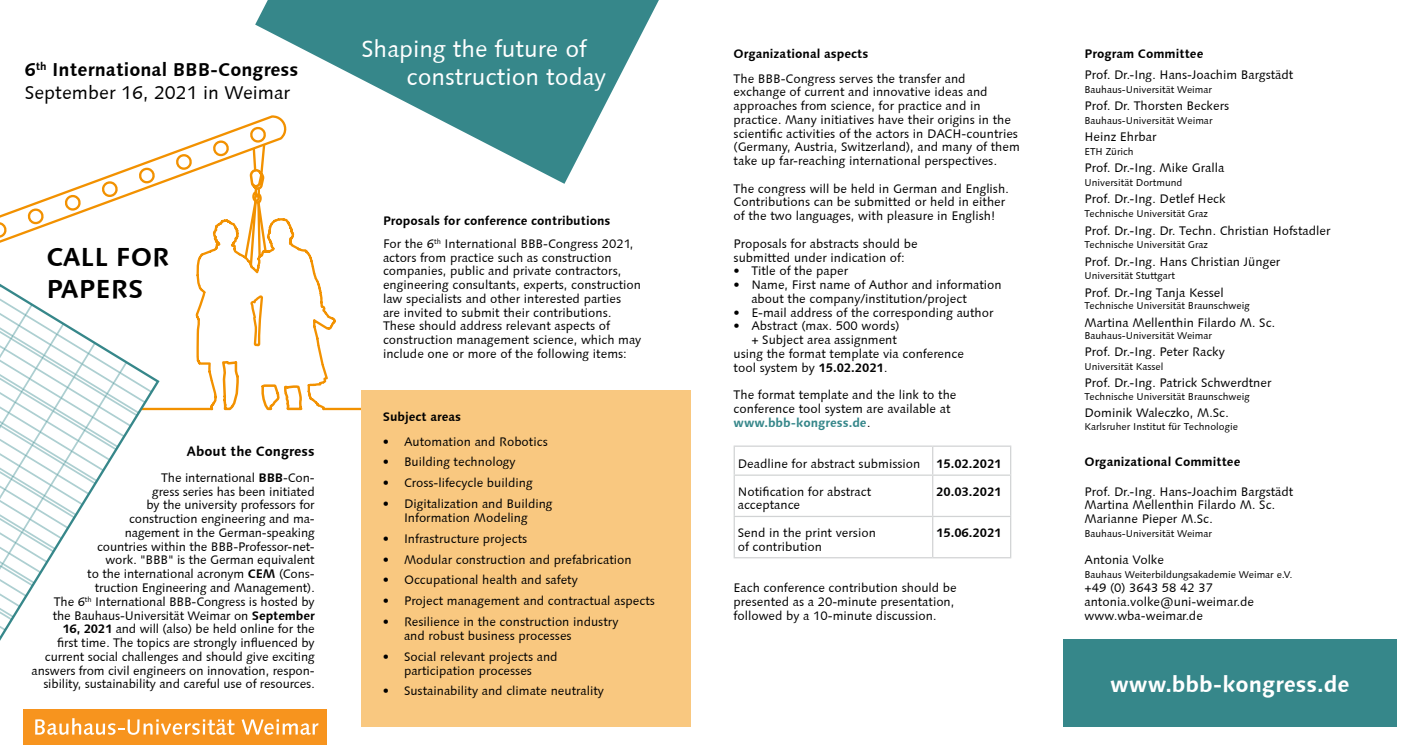
<style>
.page{position:relative;width:1407px;height:745px;background:#fff}
.page>*{position:absolute;margin:0;border:0;box-sizing:border-box;transform-origin:0 0}
.t1{font:700 26.25px/31.5px "Linotype Syntax";color:#000}
.t2{font:23.75px/28.5px "Linotype Syntax";color:#fff}
.t3{font:700 22.5px "Linotype Syntax";color:#fff}
.t4{font:700 18.75px/22.5px "Linotype Syntax";color:#000}
.t5{font:700 13.75px "Linotype Syntax";color:#000}
.t6{font:12.5px/13.8px "Linotype Syntax";color:#000}
.t7{font:700 12.5px "Linotype Syntax";color:#000}
.t8{font:10px "Linotype Syntax";color:#000}
.s1{font-weight:400}
.s2{font-weight:700}
.s3{font-weight:700;color:#36878a}
</style>
<div class="page">
<hr style="left:733px;top:445px;width:200px;height:1px;background:#d1d3d4">
<hr style="left:733px;top:446px;width:2px;height:28px;background:#d1d3d4">
<hr style="left:933px;top:445px;width:78px;height:1px;background:#d1d3d4">
<svg style="left:932px;top:446px;width:1px;height:28px"></svg>
<svg style="left:1010px;top:446px;width:1px;height:28px"></svg>
<hr style="left:733px;top:474px;width:200px;height:1px;background:#d1d3d4">
<hr style="left:733px;top:475px;width:2px;height:40px;background:#d1d3d4">
<hr style="left:933px;top:474px;width:78px;height:1px;background:#d1d3d4">
<hr style="left:932px;top:475px;width:1px;height:40px;background:#d1d3d4">
<hr style="left:1010px;top:475px;width:1px;height:40px;background:#d1d3d4">
<hr style="left:733px;top:515px;width:200px;height:1px;background:#d1d3d4">
<hr style="left:733px;top:516px;width:2px;height:40px;background:#d1d3d4">
<hr style="left:933px;top:515px;width:78px;height:1px;background:#d1d3d4">
<hr style="left:932px;top:516px;width:1px;height:40px;background:#d1d3d4">
<hr style="left:1010px;top:516px;width:1px;height:40px;background:#d1d3d4">
<hr style="left:733px;top:556px;width:200px;height:2px;background:#d1d3d4">
<hr style="left:933px;top:556px;width:78px;height:2px;background:#d1d3d4">
<svg style="left:255px;top:0;width:404px;height:184px;fill:#36878a"></svg>
<div style="left:24px;top:709px;width:303px;height:35px;background:#f7941e"></div>
<svg style="left:35px;top:718px;width:200px;height:16px"></svg>
<svg style="left:242px;top:719px;width:77px;height:15px"></svg>
<div style="left:1063px;top:639px;width:333px;height:87px;background:#36878a"></div>
<svg style="left:305px;top:249px;width:56px;height:161px"></svg>
<div style="left:361px;top:390px;width:330px;height:336px;background:#f9c880"></div>
<svg style="left:0;top:115px;width:305px;height:515px"></svg>
<h3 class="t4" style="left:25px;top:58px;width:275px">6<sup>th</sup> International BBB-Congress<br><span class="s1">September 16, 2021 in Weimar</span></h3>
<h1 class="t1" style="left:46px;top:241px;width:125px">Call for<br>Papers</h1>
<p class="t5" style="left:187px;top:442px;width:129px">About the Congress</p>
<p class="t6" style="left:32px;top:470px;width:285px;text-align:right">The international <span class="s2">BBB</span>-Con-<br>gress series has been initiated<br>by the university professors for<br>construction engineering and ma-<br>nagement in the German-speaking<br>countries within the BBB-Professor-net-<br>work. "BBB" is the German equivalent<br>to the international acronym <span class="s2">CEM</span> (Cons-<br>truction Engineering and Management).<br>The 6<sup>th</sup> International BBB-Congress is hosted by<br>the Bauhaus-Universität Weimar on <span class="s2">September<br>16, 2021</span> and will (also) be held online for the<br>first time. The topics are strongly influenced by current social challenges and should give exciting answers from civil engineers on innovation, respon&shy;sibility, sustainability and careful use of resources.</p>
<h2 class="t2" style="left:406px;top:35px;width:201px;text-indent:-45px">Shaping the future of construction today</h2>
<p class="t6" style="left:383px;top:209px;width:252px;line-height:22.8px"><span class="s2">Proposals for conference contributions<br></span>For the 6<sup>th</sup> International BBB-Congress 2021,</p>
<p class="t6" style="left:383px;top:250px;width:260px">actors from practice such as construction companies, public and private contractors, engineering consultants, experts, construction law specialists and other interested parties are invited to submit their contributions.<br>These should address relevant aspects of construction management science, which may include one or more of the following items:</p>
<p class="t7" style="left:383px;top:408px;width:80px">Subject areas</p>
<p class="t6" style="left:383px;top:434px;width:167px">• Automation and Robotics</p>
<p class="t6" style="left:383px;top:455px;width:134px">• Building technology</p>
<p class="t6" style="left:383px;top:476px;width:151px">• Cross-lifecycle building</p>
<p class="t6" style="left:383px;top:496px;width:171px;text-align:center">• Digitalization and Building<br>Information Modeling</p>
<p class="t6" style="left:383px;top:531px;width:146px">• Infrastructure projects</p>
<p class="t6" style="left:383px;top:552px;width:250px">• Modular construction and prefabrication</p>
<p class="t6" style="left:383px;top:573px;width:197px">• Occupational health and safety</p>
<p class="t6" style="left:383px;top:594px;width:274px">• Project management and contractual aspects</p>
<p class="t6" style="left:404px;top:614px;width:216px;text-indent:-21px">• Resilience in the construction industry and robust business processes</p>
<p class="t6" style="left:383px;top:649px;width:176px;text-align:center">• Social relevant projects and participation processes</p>
<p class="t6" style="left:383px;top:684px;width:223px">• Sustainability and climate neutrality</p>
<p class="t7" style="left:733px;top:46px;width:136px">Organizational aspects</p>
<p class="t6" style="left:733px;top:71px;width:288px">The BBB-Congress serves the transfer and exchange of current and innovative ideas and approaches from science, for practice and in practice. Many initiatives have their origins in the scientific activities of the actors in DACH-countries (Germany, Austria, Switzerland), and many of them take up far-reaching international perspectives.</p>
<p class="t6" style="left:733px;top:181px;width:277px">The congress will be held in German and English.<br>Contributions can be submitted or held in either of the two languages, with pleasure in English!</p>
<p class="t6" style="left:733px;top:236px;width:186px">Proposals for abstracts should be submitted under indication of:</p>
<p class="t6" style="left:733px;top:264px;width:116px">• Title of the paper</p>
<p class="t6" style="left:751px;top:278px;width:252px;text-indent:-18px">• Name, First name of Author and information about the company/institution/project</p>
<p class="t6" style="left:733px;top:305px;width:261px">• E-mail address of the corresponding author</p>
<p class="t6" style="left:733px;top:319px;width:167px">• Abstract (max. 500 words)</p>
<p class="t6" style="left:751px;top:333px;width:147px">+ Subject area assignment</p>
<p class="t6" style="left:733px;top:346px;width:232px">using the format template via conference</p>
<p class="t6" style="left:733px;top:360px;width:155px">tool system by <span class="s2">15.02.2021</span>.</p>
<p class="t6" style="left:733px;top:388px;width:224px">The format template and the link to the conference tool system are available at <span class="s3">www.bbb-kongress.de</span>.</p>
<p class="t6" style="left:738px;top:456px;width:184px">Deadline for abstract submission</p>
<p class="t7" style="left:936px;top:455px;width:67px">15.02.2021</p>
<p class="t6" style="left:738px;top:484px;width:135px">Notification for abstract acceptance</p>
<p class="t7" style="left:936px;top:483px;width:67px">20.03.2021</p>
<p class="t6" style="left:738px;top:525px;width:140px">Send in the print version of contribution</p>
<p class="t7" style="left:936px;top:524px;width:67px">15.06.2021</p>
<p class="t6" style="left:733px;top:580px;width:225px">Each conference contribution should be presented as a 20-minute presentation, followed by a 10-minute discussion.</p>
<p class="t7" style="left:1084px;top:46px;width:120px">Program Committee</p>
<p class="t6" style="left:1084px;top:68px;width:210px">Prof. Dr.-Ing. Hans-Joachim Bargstädt</p>
<p class="t8" style="left:1084px;top:83px;width:129px">Bauhaus-Universität Weimar</p>
<p class="t6" style="left:1084px;top:99px;width:146px">Prof. Dr. Thorsten Beckers</p>
<p class="t8" style="left:1084px;top:115px;width:130px">Bauhaus-Universität Weimar</p>
<p class="t6" style="left:1084px;top:130px;width:74px">Heinz Ehrbar</p>
<p class="t8" style="left:1084px;top:146px;width:51px">ETH Zürich</p>
<p class="t6" style="left:1084px;top:161px;width:141px">Prof. Dr.-Ing. Mike Gralla</p>
<p class="t8" style="left:1084px;top:177px;width:100px">Universität Dortmund</p>
<p class="t6" style="left:1084px;top:192px;width:143px">Prof. Dr.-Ing. Detlef Heck</p>
<p class="t8" style="left:1084px;top:208px;width:125px">Technische Universität Graz</p>
<p class="t6" style="left:1084px;top:223px;width:247px">Prof. Dr.-Ing. Dr. Techn. Christian Hofstadler</p>
<p class="t8" style="left:1084px;top:239px;width:125px">Technische Universität Graz</p>
<p class="t6" style="left:1084px;top:254px;width:197px">Prof. Dr.-Ing. Hans Christian Jünger</p>
<p class="t8" style="left:1084px;top:270px;width:92px">Universität Stuttgart</p>
<p class="t6" style="left:1084px;top:285px;width:141px">Prof. Dr.-Ing Tanja Kessel</p>
<p class="t8" style="left:1084px;top:300px;width:167px">Technische Universität Braunschweig</p>
<p class="t6" style="left:1084px;top:315px;width:192px">Martina Mellenthin Filardo M. Sc.</p>
<p class="t8" style="left:1084px;top:329px;width:129px">Bauhaus-Universität Weimar</p>
<p class="t6" style="left:1084px;top:345px;width:142px">Prof. Dr.-Ing. Peter Racky</p>
<p class="t8" style="left:1084px;top:360px;width:81px">Universität Kassel</p>
<p class="t6" style="left:1084px;top:376px;width:188px">Prof. Dr.-Ing. Patrick Schwerdtner</p>
<p class="t8" style="left:1084px;top:390px;width:167px">Technische Universität Braunschweig</p>
<p class="t6" style="left:1084px;top:406px;width:146px">Dominik Waleczko, M.Sc.</p>
<p class="t8" style="left:1084px;top:420px;width:155px">Karlsruher Institut für Technologie</p>
<p class="t7" style="left:1084px;top:453px;width:157px">Organizational Committee</p>
<p class="t6" style="left:1084px;top:484px;width:210px">Prof. Dr.-Ing. Hans-Joachim Bargstädt<br>Martina Mellenthin Filardo M. Sc.<br>Marianne Pieper M.Sc.</p>
<p class="t8" style="left:1084px;top:527px;width:129px">Bauhaus-Universität Weimar</p>
<p class="t6" style="left:1084px;top:553px;width:81px">Antonia Volke</p>
<p class="t8" style="left:1084px;top:568px;width:209px">Bauhaus Weiterbildungsakademie Weimar e.V.</p>
<p class="t6" style="left:1084px;top:580px;width:171px">+49 (0) 3643 58 42 37 antonia.volke@uni-weimar.de www.wba-weimar.de</p>
<h3 class="t3" style="left:1110px;top:669px;width:241px">www.bbb-kongress.de</h3>
</div>
